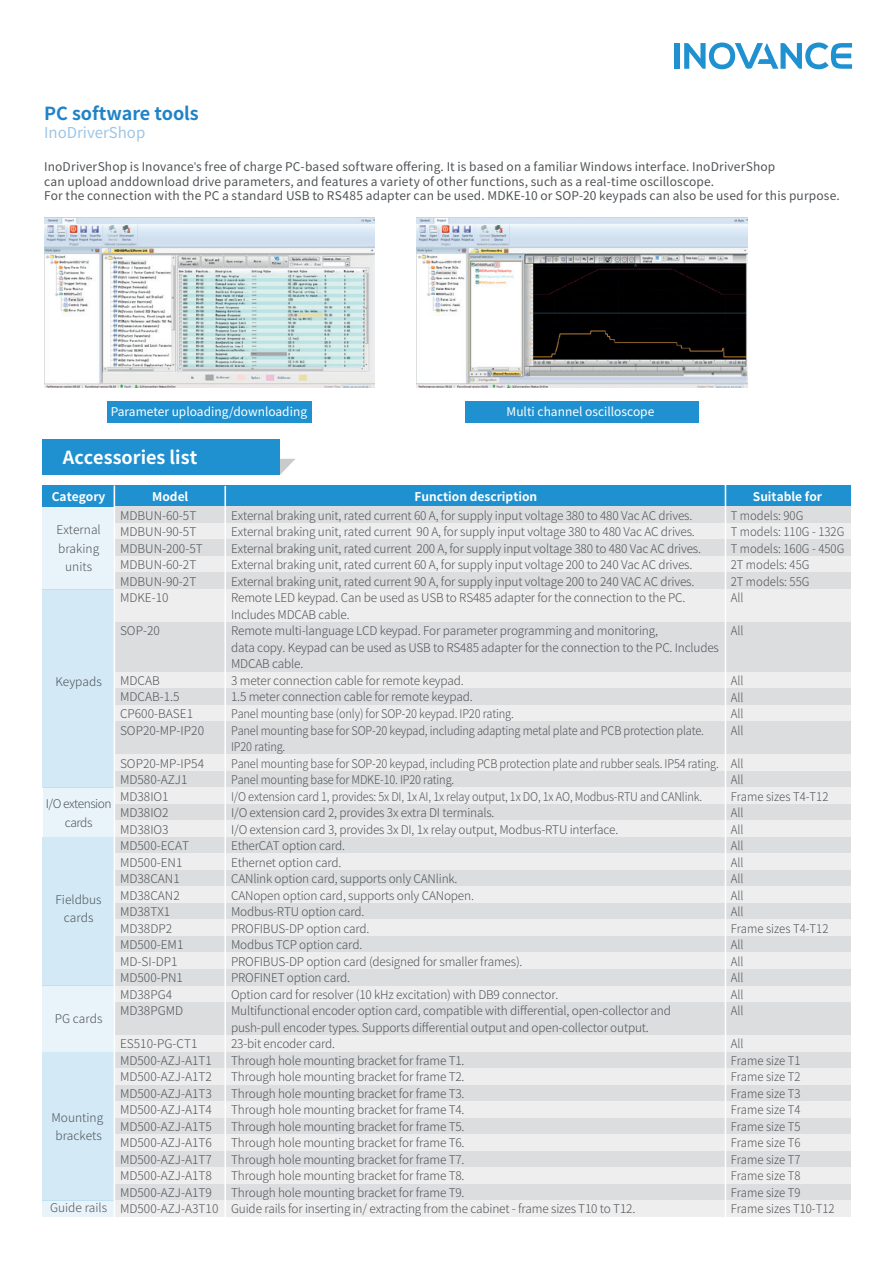
<style>
.page{position:relative;width:893px;height:1263px;background:#fff}
.page>*{position:absolute;margin:0;border:0;box-sizing:border-box;transform-origin:0 0}
.t1{font:700 18px "Source Han Sans CN";color:#fff}
.t2{font:700 18px "Source Han Sans CN";color:#2183c6}
.t3{font:15px "Source Han Sans CN";color:#9dc6e6}
.t4{font:300 12px/16.5px "Source Han Sans CN";letter-spacing:-.015em;color:#505457}
.t5{font:12px/14.4px "Source Han Sans CN";letter-spacing:.01em;color:#505457}
.t6{font:300 12px/16.5px "Source Han Sans CN";letter-spacing:-.015em;color:#505457;scale:.95 1}
.t7{font:12px "Source Han Sans CN";color:#fff}
.t8{font:700 12px "Source Han Sans CN";color:#fff}
.t9{font:300 12px/18.3px "Source Han Sans CN";letter-spacing:-.04em;color:#505457;text-align:center}
.s1{font-family:"Arial"}
</style>
<div class="page">
<div style="left:675px;top:43px;width:5px;height:26px;background:#2091d0"></div>
<svg style="left:684px;top:43px;width:168px;height:26px"></svg>
<div style="left:43px;top:485px;width:808px;height:21px;background:#2091d0"></div>
<div style="left:43px;top:507px;width:71px;height:82px;background:#e9f4fa"></div>
<div style="left:43px;top:589px;width:71px;height:198px;background:#d3e9f5"></div>
<div style="left:114px;top:506px;width:737px;height:17px;background:#dcdddf"></div>
<div style="left:114px;top:672px;width:737px;height:16px;background:#eeeeef"></div>
<div style="left:114px;top:754px;width:737px;height:17px;background:#eeeeef"></div>
<div style="left:114px;top:771px;width:737px;height:16px;background:#dcdddf"></div>
<div style="left:114px;top:787px;width:737px;height:17px;background:#eeeeef"></div>
<div style="left:114px;top:804px;width:737px;height:16px;background:#dcdddf"></div>
<div style="left:114px;top:820px;width:737px;height:17px;background:#eeeeef"></div>
<div style="left:114px;top:837px;width:737px;height:16px;background:#dcdddf"></div>
<div style="left:114px;top:853px;width:737px;height:17px;background:#eeeeef"></div>
<div style="left:114px;top:870px;width:737px;height:16px;background:#dcdddf"></div>
<div style="left:114px;top:886px;width:737px;height:17px;background:#eeeeef"></div>
<div style="left:114px;top:903px;width:737px;height:17px;background:#dcdddf"></div>
<div style="left:114px;top:920px;width:737px;height:16px;background:#eeeeef"></div>
<div style="left:114px;top:936px;width:737px;height:17px;background:#dcdddf"></div>
<div style="left:114px;top:953px;width:737px;height:16px;background:#eeeeef"></div>
<div style="left:114px;top:969px;width:737px;height:17px;background:#dcdddf"></div>
<div style="left:114px;top:986px;width:737px;height:16px;background:#eeeeef"></div>
<div style="left:114px;top:1035px;width:737px;height:17px;background:#eeeeef"></div>
<div style="left:114px;top:1052px;width:737px;height:16px;background:#dcdddf"></div>
<div style="left:114px;top:1068px;width:737px;height:17px;background:#eeeeef"></div>
<div style="left:114px;top:1085px;width:737px;height:16px;background:#dcdddf"></div>
<div style="left:114px;top:1101px;width:737px;height:17px;background:#eeeeef"></div>
<div style="left:114px;top:1118px;width:737px;height:16px;background:#dcdddf"></div>
<div style="left:114px;top:1134px;width:737px;height:17px;background:#eeeeef"></div>
<div style="left:114px;top:1151px;width:737px;height:16px;background:#dcdddf"></div>
<div style="left:114px;top:1167px;width:737px;height:17px;background:#eeeeef"></div>
<div style="left:114px;top:1184px;width:737px;height:17px;background:#dcdddf"></div>
<div style="left:114px;top:1201px;width:737px;height:16px;background:#eeeeef"></div>
<div style="left:114px;top:1002px;width:737px;height:33px;background:#dcdddf"></div>
<div style="left:114px;top:688px;width:737px;height:17px;background:#dcdddf"></div>
<div style="left:114px;top:705px;width:737px;height:16px;background:#eeeeef"></div>
<div style="left:114px;top:721px;width:737px;height:33px;background:#dcdddf"></div>
<div style="left:114px;top:523px;width:737px;height:17px;background:#eeeeef"></div>
<div style="left:114px;top:540px;width:737px;height:16px;background:#dcdddf"></div>
<div style="left:114px;top:556px;width:737px;height:17px;background:#eeeeef"></div>
<div style="left:114px;top:573px;width:737px;height:16px;background:#dcdddf"></div>
<div style="left:114px;top:622px;width:737px;height:50px;background:#dcdddf"></div>
<div style="left:114px;top:589px;width:737px;height:33px;background:#eeeeef"></div>
<div style="left:43px;top:787px;width:71px;height:50px;background:#e9f4fa"></div>
<div style="left:43px;top:837px;width:71px;height:149px;background:#d3e9f5"></div>
<div style="left:43px;top:986px;width:71px;height:66px;background:#e9f4fa"></div>
<div style="left:43px;top:1052px;width:71px;height:149px;background:#d3e9f5"></div>
<div style="left:43px;top:1201px;width:71px;height:16px;background:#e9f4fa"></div>
<hr style="left:725px;top:483px;width:1px;height:734px;background:#fff">
<hr style="left:224px;top:486px;width:2px;height:731px;background:#fff">
<svg style="left:280px;top:459px;width:15px;height:16px"></svg>
<div style="left:43px;top:440px;width:237px;height:35px;background:#2091d0"></div>
<div style="left:465px;top:401px;width:234px;height:22px;background:#2091d0"></div>
<img style="left:416px;top:217px;width:331px;height:170px">
<div style="left:107px;top:401px;width:204px;height:22px;background:#2091d0"></div>
<img style="left:44px;top:217px;width:330px;height:170px">
<hr style="left:114px;top:485px;width:1px;height:732px;background:#fff">
<h1 class="t2" style="left:44px;top:103px;width:156px">PC software tools</h1>
<p class="t3" style="left:44px;top:124px;width:103px">InoDriverShop</p>
<p class="t5" style="left:44px;top:160px;width:797px">InoDriverShop is Inovance<span class="s1">’</span>s free of charge PC-based software offering. It is based on a familiar Windows interface. InoDriverShop<br>can upload anddownload drive parameters, and features a variety of other functions, such as a real-time oscilloscope.<br>For the connection with the PC a standard USB to RS485 adapter can be used. MDKE-10 or SOP-20 keypads can also be used for this purpose.</p>
<p class="t7" style="left:111px;top:405px;width:198px">Parameter uploading/downloading</p>
<p class="t7" style="left:507px;top:405px;width:149px">Multi channel oscilloscope</p>
<h1 class="t1" style="left:63px;top:448px;width:136px">Accessories list</h1>
<p class="t8" style="left:52px;top:490px;width:55px">Category</p>
<p class="t8" style="left:152px;top:490px;width:38px">Model</p>
<p class="t8" style="left:414px;top:490px;width:124px">Function description</p>
<p class="t8" style="left:753px;top:490px;width:71px">Suitable for</p>
<p class="t4" style="left:57px;top:521px;width:46px;line-height:18.3px;text-align:center">External braking units</p>
<p class="t4" style="left:120px;top:508px;width:84px">MDBUN-60-5T<br>MDBUN-90-5T<br>MDBUN-200-5T<br>MDBUN-60-2T<br>MDBUN-90-2T<br>MDKE-10</p>
<p class="t4" style="left:120px;top:623px;width:41px">SOP-20</p>
<p class="t4" style="left:55px;top:674px;width:48px">Keypads</p>
<p class="t9" style="left:46px;top:795px;width:67px">I/O extension cards</p>
<p class="t4" style="left:56px;top:890px;width:48px;line-height:18.3px;text-align:center">Fieldbus cards</p>
<p class="t4" style="left:55px;top:1011px;width:49px">PG cards</p>
<p class="t4" style="left:51px;top:1108px;width:53px;line-height:18.3px;text-align:center">Mounting brackets</p>
<p class="t4" style="left:50px;top:1200px;width:59px">Guide rails</p>
<p class="t4" style="left:120px;top:673px;width:86px">MDCAB<br>MDCAB-1.5<br>CP600-BASE1<br>SOP20-MP-IP20</p>
<p class="t4" style="left:120px;top:755px;width:86px">SOP20-MP-IP54<br>MD580-AZJ1<br>MD38IO1<br>MD38IO2<br>MD38IO3<br>MD500-ECAT<br>MD500-EN1<br>MD38CAN1<br>MD38CAN2<br>MD38TX1<br>MD38DP2<br>MD500-EM1<br>MD-SI-DP1<br>MD500-PN1<br>MD38PG4<br>MD38PGMD</p>
<p class="t4" style="left:120px;top:1036px;width:100px">ES510-PG-CT1<br>MD500-AZJ-A1T1<br>MD500-AZJ-A1T2<br>MD500-AZJ-A1T3<br>MD500-AZJ-A1T4<br>MD500-AZJ-A1T5<br>MD500-AZJ-A1T6<br>MD500-AZJ-A1T7<br>MD500-AZJ-A1T8<br>MD500-AZJ-A1T9<br>MD500-AZJ-A3T10</p>
<p class="t4" style="left:231px;top:508px;width:489px">External braking unit, rated current 60 A, for supply input voltage 380 to 480 Vac AC drives.<br>External braking unit, rated current 90 A, for supply input voltage 380 to 480 Vac AC drives.<br>External braking unit, rated current 200 A, for supply input voltage 380 to 480 Vac AC drives.<br>External braking unit, rated current 60 A, for supply input voltage 200 to 240 Vac AC drives.<br>External braking unit, rated current 90 A, for supply input voltage 200 to 240 VAC AC drives.<br>Remote LED keypad. Can be used as USB to RS485 adapter for the connection to the PC.<br>Includes MDCAB cable.<br>Remote multi-language LCD keypad. For parameter programming and monitoring,<br>data copy. Keypad can be used as USB to RS485 adapter for the connection to the PC. Includes MDCAB cable.<br>3 meter connection cable for remote keypad.<br>1.5 meter connection cable for remote keypad.<br>Panel mounting base (only) for SOP-20 keypad. IP20 rating.<br>Panel mounting base for SOP-20 keypad, including adapting metal plate and PCB protection plate.<br>IP20 rating.<br>Panel mounting base for SOP-20 keypad, including PCB protection plate and rubber seals. IP54 rating.<br>Panel mounting base for MDKE-10. IP20 rating.<br>I/O extension card 1, provides: 5x DI, 1x AI, 1x relay output, 1x DO, 1x AO, Modbus-RTU and CANlink.<br>I/O extension card 2, provides 3x extra DI terminals.<br>I/O extension card 3, provides 3x DI, 1x relay output, Modbus-RTU interface.<br>EtherCAT option card.<br>Ethernet option card.<br>CANlink option card, supports only CANlink.<br>CANopen option card, supports only CANopen.<br>Modbus-RTU option card.<br>PROFIBUS-DP option card.<br>Modbus TCP option card.<br>PROFIBUS-DP option card (designed for smaller frames).<br>PROFINET option card.<br>Option card for resolver (10 kHz excitation) with DB9 connector.<br>Multifunctional encoder option card, compatible with differential, open-collector and push-pull encoder types. Supports differential output and open-collector output.<br>23-bit encoder card.<br>Through hole mounting bracket for frame T1.<br>Through hole mounting bracket for frame T2.<br>Through hole mounting bracket for frame T3.<br>Through hole mounting bracket for frame T4.<br>Through hole mounting bracket for frame T5.<br>Through hole mounting bracket for frame T6.<br>Through hole mounting bracket for frame T7.<br>Through hole mounting bracket for frame T8.<br>Through hole mounting bracket for frame T9.<br>Guide rails for inserting in/ extracting from the cabinet - frame sizes T10 to T12.</p>
<p class="t6" style="left:731px;top:508px;width:121px">T models: 90G<br>T models: 110G - 132G<br>T models: 160G - 450G<br>2T models: 45G<br>2T models: 55G<br>All</p>
<p class="t6" style="left:731px;top:623px;width:15px">All</p>
<p class="t6" style="left:731px;top:673px;width:15px;text-align:justify">All All All All</p>
<p class="t6" style="left:731px;top:755px;width:104px">All<br>All<br>Frame sizes T4-T12<br>All<br>All<br>All<br>All<br>All<br>All<br>All<br>Frame sizes T4-T12<br>All<br>All<br>All<br>All<br>All</p>
<p class="t6" style="left:731px;top:1036px;width:111px">All<br>Frame size T1<br>Frame size T2<br>Frame size T3<br>Frame size T4<br>Frame size T5<br>Frame size T6<br>Frame size T7<br>Frame size T8<br>Frame size T9<br>Frame sizes T10-T12</p>
</div>
